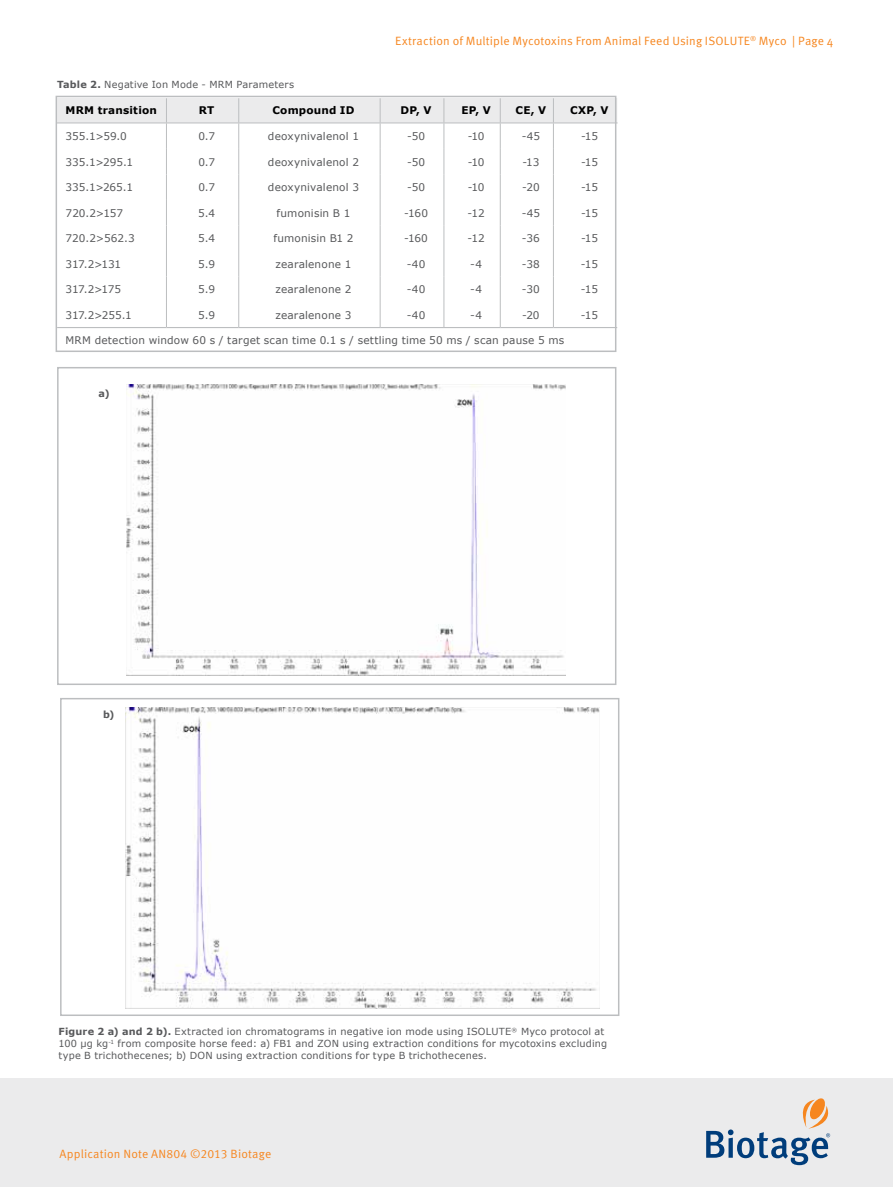
<style>
.page{position:relative;width:893px;height:1187px;background:#fff}
.page>*{position:absolute;margin:0;border:0;box-sizing:border-box;transform-origin:0 0}
.t1{font:12px "Meta OT Norm";letter-spacing:.01em;color:#f6861f}
.t2{font:10.5px "Verdana";letter-spacing:.015em;color:#58595b}
.t3{font:700 10.5px "Verdana";letter-spacing:.015em;color:#000}
.t4{font:9.75px/12px "Verdana";letter-spacing:.02em;color:#58595b}
.t5{font:700 9.75px "Verdana";color:#58595b}
.s1{font-weight:700}
</style>
<div class="page">
<div style="left:0;top:1078px;width:893px;height:108px;background:#ebebec"></div>
<svg style="left:706px;top:1098px;width:124px;height:67px"></svg>
<hr style="left:553px;top:123px;width:65px;height:1px;background:#bcbec0">
<svg style="left:59px;top:98px;width:558px;height:229px"></svg>
<hr style="left:57px;top:327px;width:109px;height:1px;background:#bcbec0">
<hr style="left:166px;top:327px;width:73px;height:1px;background:#bcbec0">
<hr style="left:239px;top:327px;width:141px;height:1px;background:#bcbec0">
<hr style="left:380px;top:327px;width:64px;height:1px;background:#bcbec0">
<hr style="left:444px;top:327px;width:56px;height:1px;background:#bcbec0">
<hr style="left:500px;top:327px;width:53px;height:1px;background:#bcbec0">
<hr style="left:553px;top:327px;width:64px;height:1px;background:#bcbec0">
<img style="left:127px;top:384px;width:439px;height:291px">
<img style="left:126px;top:707px;width:474px;height:301px">
<div style="left:56px;top:96px;width:560px;height:256px;border:2px solid #bcbec0"></div>
<div style="left:57px;top:367px;width:559px;height:318px;border:2px solid #bcbec0"></div>
<div style="left:60px;top:698px;width:559px;height:317px;border:2px solid #bcbec0"></div>
<p class="t4" style="left:57px;top:79px;width:239px"><span class="s1">Table 2.</span> Negative Ion Mode - MRM Parameters</p>
<p class="t1" style="left:395px;top:34px;width:440px">Extraction of Multiple Mycotoxins From Animal Feed Using ISOLUTE<sup>®</sup> Myco | Page 4</p>
<p class="t3" style="left:66px;top:104px;width:93px">MRM transition</p>
<p class="t3" style="left:199px;top:104px;width:17px">RT</p>
<p class="t3" style="left:272px;top:104px;width:84px">Compound ID</p>
<p class="t3" style="left:401px;top:104px;width:33px">DP, V</p>
<p class="t3" style="left:461px;top:104px;width:31px">EP, V</p>
<p class="t3" style="left:515px;top:104px;width:32px">CE, V</p>
<p class="t3" style="left:570px;top:104px;width:40px">CXP, V</p>
<p class="t2" style="left:66px;top:130px;width:63px">355.1&gt;59.0</p>
<p class="t2" style="left:198px;top:130px;width:18px">0.7</p>
<p class="t2" style="left:268px;top:130px;width:93px">deoxynivalenol 1</p>
<p class="t2" style="left:407px;top:130px;width:20px">-50</p>
<p class="t2" style="left:468px;top:130px;width:18px">-10</p>
<p class="t2" style="left:522px;top:130px;width:20px">-45</p>
<p class="t2" style="left:581px;top:130px;width:19px">-15</p>
<p class="t2" style="left:66px;top:155px;width:69px">335.1&gt;295.1</p>
<p class="t2" style="left:198px;top:155px;width:18px">0.7</p>
<p class="t2" style="left:268px;top:155px;width:93px">deoxynivalenol 2</p>
<p class="t2" style="left:407px;top:155px;width:20px">-50</p>
<p class="t2" style="left:468px;top:155px;width:18px">-10</p>
<p class="t2" style="left:522px;top:155px;width:19px">-13</p>
<p class="t2" style="left:581px;top:155px;width:19px">-15</p>
<p class="t2" style="left:66px;top:181px;width:69px">335.1&gt;265.1</p>
<p class="t2" style="left:198px;top:181px;width:18px">0.7</p>
<p class="t2" style="left:268px;top:181px;width:93px">deoxynivalenol 3</p>
<p class="t2" style="left:407px;top:181px;width:20px">-50</p>
<p class="t2" style="left:468px;top:181px;width:18px">-10</p>
<p class="t2" style="left:522px;top:181px;width:19px">-20</p>
<p class="t2" style="left:581px;top:181px;width:19px">-15</p>
<p class="t2" style="left:66px;top:206px;width:59px">720.2&gt;157</p>
<p class="t2" style="left:198px;top:206px;width:18px">5.4</p>
<p class="t2" style="left:277px;top:206px;width:75px">fumonisin B 1</p>
<p class="t2" style="left:404px;top:206px;width:25px">-160</p>
<p class="t2" style="left:468px;top:206px;width:19px">-12</p>
<p class="t2" style="left:522px;top:206px;width:20px">-45</p>
<p class="t2" style="left:581px;top:206px;width:19px">-15</p>
<p class="t2" style="left:66px;top:232px;width:71px">720.2&gt;562.3</p>
<p class="t2" style="left:198px;top:232px;width:18px">5.4</p>
<p class="t2" style="left:273px;top:232px;width:82px">fumonisin B1 2</p>
<p class="t2" style="left:404px;top:232px;width:25px">-160</p>
<p class="t2" style="left:468px;top:232px;width:19px">-12</p>
<p class="t2" style="left:522px;top:232px;width:19px">-36</p>
<p class="t2" style="left:581px;top:232px;width:19px">-15</p>
<p class="t2" style="left:66px;top:257px;width:57px">317.2&gt;131</p>
<p class="t2" style="left:198px;top:257px;width:18px">5.9</p>
<p class="t2" style="left:276px;top:257px;width:77px">zearalenone 1</p>
<p class="t2" style="left:407px;top:257px;width:20px">-40</p>
<p class="t2" style="left:470px;top:257px;width:13px">-4</p>
<p class="t2" style="left:522px;top:257px;width:19px">-38</p>
<p class="t2" style="left:581px;top:257px;width:19px">-15</p>
<p class="t2" style="left:66px;top:283px;width:57px">317.2&gt;175</p>
<p class="t2" style="left:198px;top:283px;width:18px">5.9</p>
<p class="t2" style="left:276px;top:283px;width:77px">zearalenone 2</p>
<p class="t2" style="left:407px;top:283px;width:20px">-40</p>
<p class="t2" style="left:470px;top:283px;width:13px">-4</p>
<p class="t2" style="left:522px;top:283px;width:19px">-30</p>
<p class="t2" style="left:581px;top:283px;width:19px">-15</p>
<p class="t2" style="left:66px;top:308px;width:68px">317.2&gt;255.1</p>
<p class="t2" style="left:198px;top:308px;width:18px">5.9</p>
<p class="t2" style="left:276px;top:308px;width:77px">zearalenone 3</p>
<p class="t2" style="left:407px;top:308px;width:20px">-40</p>
<p class="t2" style="left:470px;top:308px;width:13px">-4</p>
<p class="t2" style="left:522px;top:308px;width:19px">-20</p>
<p class="t2" style="left:581px;top:308px;width:19px">-15</p>
<p class="t2" style="left:66px;top:334px;width:500px">MRM detection window 60 s / target scan time 0.1 s / settling time 50 ms / scan pause 5 ms</p>
<p class="t5" style="left:99px;top:387px;width:13px">a)</p>
<p class="t5" style="left:103px;top:708px;width:13px">b)</p>
<p class="t4" style="left:59px;top:1025px;width:550px"><span class="s1">Figure 2 a) and 2 b).</span> Extracted ion chromatograms in negative ion mode using ISOLUTE<sup>®</sup> Myco protocol at<br>100 µg kg<sup>-1</sup> from composite horse feed: a) FB1 and ZON using extraction conditions for mycotoxins excluding type B trichothecenes; b) DON using extraction conditions for type B trichothecenes.</p>
<p class="t1" style="left:60px;top:1146px;width:213px">Application Note AN804 ©2013 Biotage</p>
</div>
